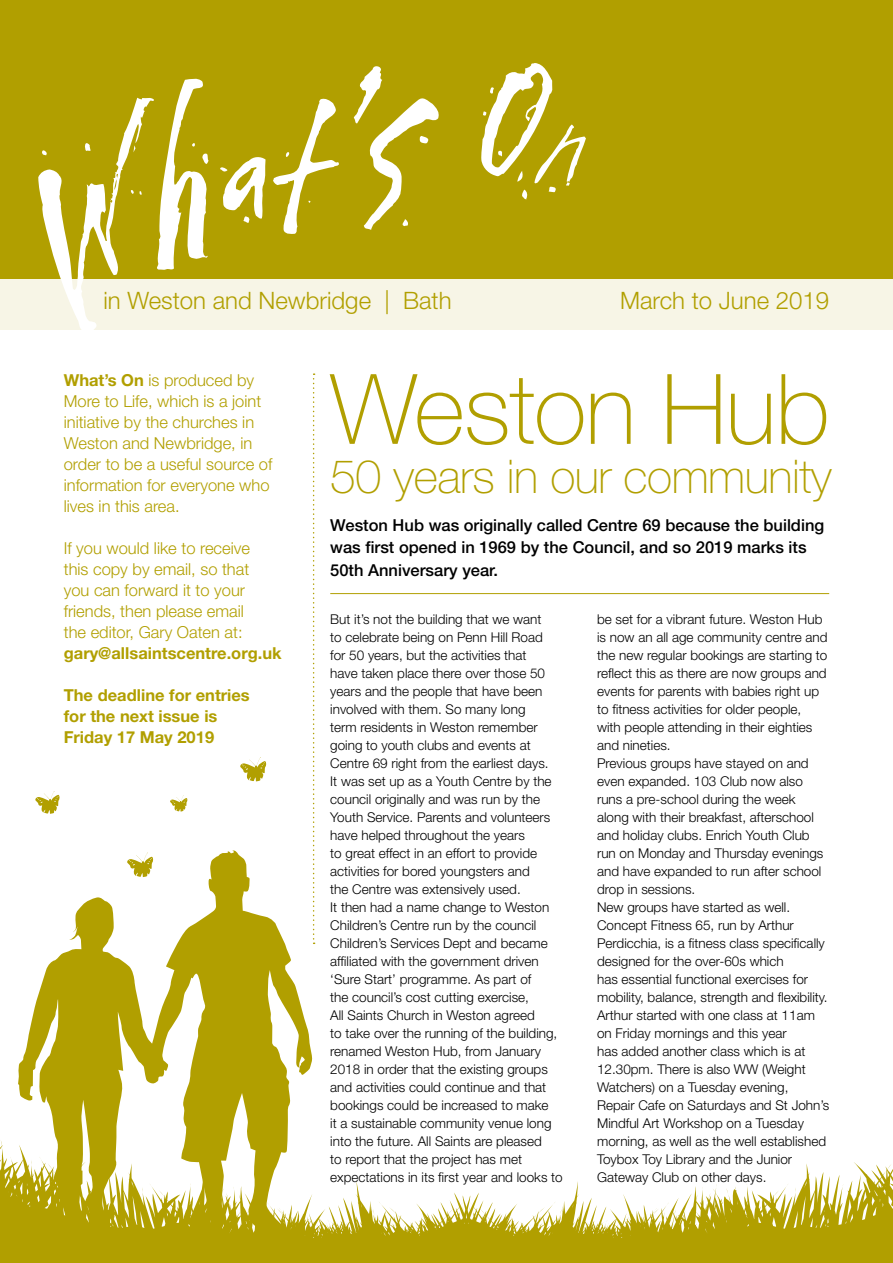
<style>
.page{position:relative;width:893px;height:1263px;background:#fff}
.page>*{position:absolute;margin:0;border:0;box-sizing:border-box;transform-origin:0 0}
.t1{font:100 97.5px "Helvetica Neue LT Std";letter-spacing:-.01em;color:#b19f00}
.t2{font:100 46.5px "Helvetica Neue LT Std";letter-spacing:-.01em;color:#b19f00}
.t3{font:300 24px "Helvetica Neue LT Std";color:#b19f00}
.t4{font:300 16.5px/21px "Helvetica Neue LT Std";color:#b19f00}
.t5{font:500 16.5px/22.5px "Helvetica Neue LT Std";color:#000}
.t6{font:700 16.5px/21px "Helvetica Neue LT Std";color:#b19f00}
.t7{font:300 13.5px/18px "Helvetica Neue LT Std";color:#000}
.s1{font-weight:700}
</style>
<div class="page">
<div style="left:0;top:279px;width:893px;height:51px;background:#f7f5e6"></div>
<div style="left:0;top:0;width:893px;height:279px;background:#b19f00"></div>
<svg style="left:38px;top:78px;width:171px;height:252px"></svg>
<svg style="left:220px;top:157px;width:46px;height:66px"></svg>
<svg style="left:273px;top:98px;width:66px;height:136px"></svg>
<svg style="left:354px;top:66px;width:85px;height:164px"></svg>
<svg style="left:481px;top:63px;width:105px;height:137px"></svg>
<svg style="left:313px;top:373px;width:2px;height:571px"></svg>
<hr style="left:330px;top:593px;width:499px;height:1px;background:#b19f00">
<svg style="left:240px;top:757px;width:27px;height:25px"></svg>
<svg style="left:704px;top:1162px;width:189px;height:101px;fill:#b19f00"></svg>
<svg style="left:0;top:1140px;width:704px;height:123px"></svg>
<svg style="left:170px;top:795px;width:18px;height:17px"></svg>
<svg style="left:35px;top:791px;width:25px;height:23px"></svg>
<svg style="left:18px;top:850px;width:294px;height:402px;fill:#b19f00"></svg>
<h3 class="t3" style="left:103px;top:286px;width:350px">in Weston and Newbridge | Bath</h3>
<h3 class="t3" style="left:620px;top:286px;width:210px">March to June 2019</h3>
<p class="t4" style="left:64px;top:369px;width:210px"><span class="s1">What’s On</span> is produced by<br>More to Life, which is a joint initiative by the churches in<br>Weston and Newbridge, in order to be a useful source of information for everyone who lives in this area.</p>
<p class="t4" style="left:64px;top:537px;width:188px">If you would like to receive this copy by email, so that you can forward it to your friends, then please email the editor, Gary Oaten at:</p>
<p class="t6" style="left:64px;top:642px;width:219px">gary@allsaintscentre.org.uk</p>
<p class="t6" style="left:64px;top:684px;width:188px">The deadline for entries for the next issue is<br>Friday 17 May 2019</p>
<h1 class="t1" style="left:330px;top:353px;width:501px">Weston Hub</h1>
<h2 class="t2" style="left:330px;top:450px;width:503px">50 years in our community</h2>
<p class="t5" style="left:330px;top:513px;width:495px">Weston Hub was originally called Centre 69 because the building was first opened in 1969 by the Council, and so 2019 marks its<br>50th Anniversary year.</p>
<p class="t7" style="left:330px;top:610px;width:234px">But it’s not the building that we want<br>to celebrate being on Penn Hill Road<br>for 50 years, but the activities that<br>have taken place there over those 50 years and the people that have been involved with them. So many long<br>term residents in Weston remember going to youth clubs and events at Centre 69 right from the earliest days.<br>It was set up as a Youth Centre by the council originally and was run by the Youth Service. Parents and volunteers have helped throughout the years<br>to great effect in an effort to provide activities for bored youngsters and<br>the Centre was extensively used.<br>It then had a name change to Weston Children’s Centre run by the council Children’s Services Dept and became affiliated with the government driven ‘Sure Start’ programme. As part of<br>the council’s cost cutting exercise,<br>All Saints Church in Weston agreed<br>to take over the running of the building, renamed Weston Hub, from January 2018 in order that the existing groups and activities could continue and that bookings could be increased to make<br>it a sustainable community venue long into the future. All Saints are pleased<br>to report that the project has met expectations in its first year and looks to</p>
<p class="t7" style="left:597px;top:610px;width:234px">be set for a vibrant future. Weston Hub is now an all age community centre and the new regular bookings are starting to reflect this as there are now groups and events for parents with babies right up to fitness activities for older people,<br>with people attending in their eighties and nineties.<br>Previous groups have stayed on and even expanded. 103 Club now also runs a pre-school during the week along with their breakfast, afterschool and holiday clubs. Enrich Youth Club run on Monday and Thursday evenings and have expanded to run after school drop in sessions.<br>New groups have started as well.<br>Concept Fitness 65, run by Arthur Perdicchia, is a fitness class specifically designed for the over-60s which<br>has essential functional exercises for mobility, balance, strength and flexibility.<br>Arthur started with one class at 11am on Friday mornings and this year<br>has added another class which is at 12.30pm. There is also WW (Weight Watchers) on a Tuesday evening, Repair Cafe on Saturdays and St John’s Mindful Art Workshop on a Tuesday morning, as well as the well established Toybox Toy Library and the Junior Gateway Club on other days.</p>
</div>
